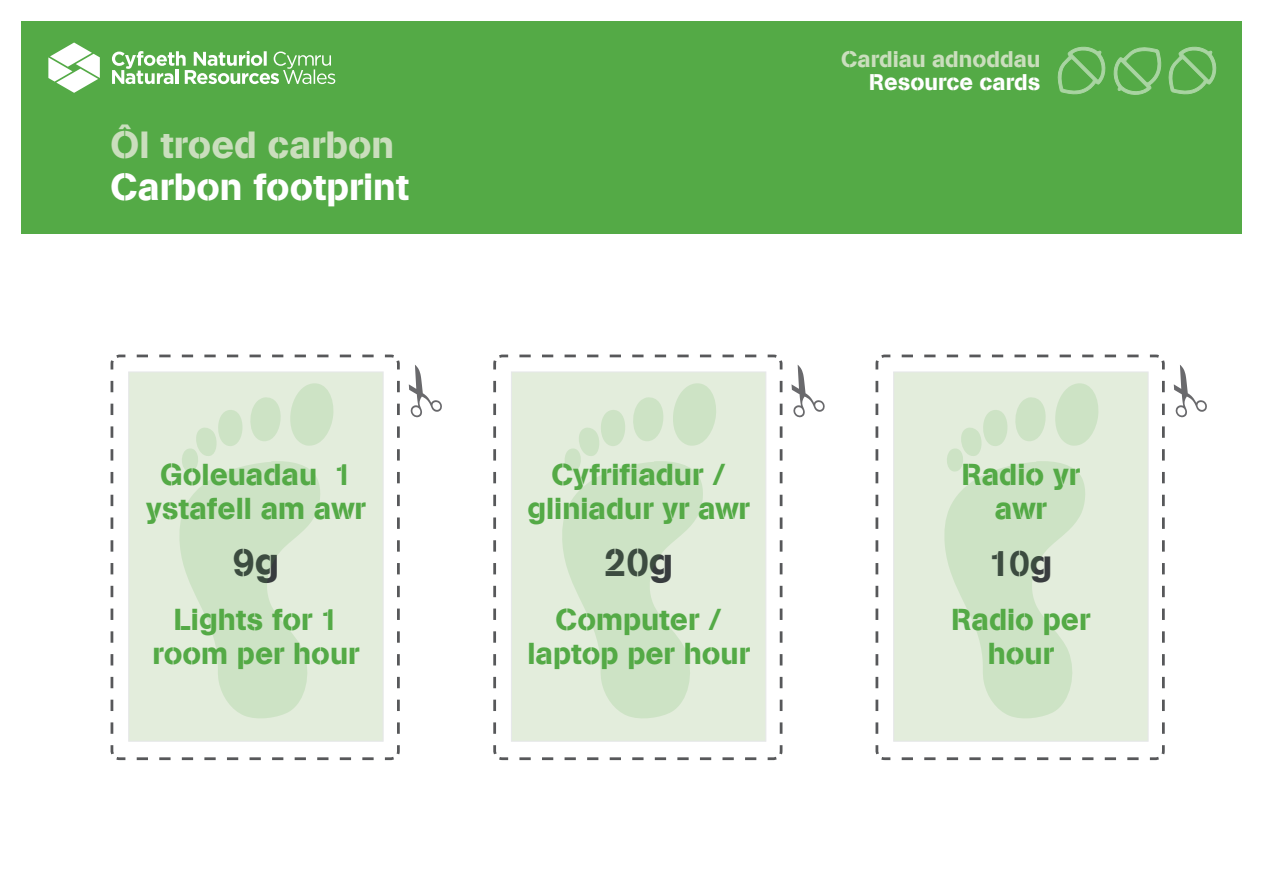
<style>
.page{position:relative;width:1263px;height:893px;background:#fff}
.page>*{position:absolute;margin:0;border:0;box-sizing:border-box;transform-origin:0 0}
.t1{font:39px "AG Book Stencil";color:#383c3f}
.t2{font:37.5px "AG Book Stencil";color:#fff}
.t3{font:37.5px "AG Book Stencil";color:#cadebd}
.t4{font:36px "AG Book Stencil";color:#383c3f}
.t5{font:30px/34.5px "AG Book Stencil";color:#54aa46;text-align:center}
.t6{font:22.5px "AG Book Stencil";color:#cadebd}
.t7{font:22.5px "AG Book Stencil";color:#fff}
</style>
<div class="page">
<div style="left:21px;top:21px;width:1221px;height:213px;background:#54aa46"></div>
<svg style="left:1057px;top:46px;width:160px;height:49px"></svg>
<svg style="left:48px;top:43px;width:52px;height:50px"></svg>
<svg style="left:112px;top:51px;width:223px;height:33px"></svg>
<svg style="left:110px;top:354px;width:290px;height:407px"></svg>
<svg style="left:179px;top:382px;width:156px;height:338px;background:#d7e7d0"></svg>
<svg style="left:493px;top:354px;width:290px;height:407px"></svg>
<svg style="left:561px;top:382px;width:156px;height:338px;background:#d7e7d0"></svg>
<svg style="left:875px;top:354px;width:290px;height:407px"></svg>
<svg style="left:943px;top:382px;width:157px;height:338px;background:#d7e7cf"></svg>
<svg style="left:397px;top:361px;width:3px;height:373px"></svg>
<svg style="left:780px;top:361px;width:3px;height:373px"></svg>
<svg style="left:1162px;top:361px;width:3px;height:373px"></svg>
<p class="t3" style="left:111px;top:123px;width:285px">Ôl troed carbon</p>
<p class="t2" style="left:111px;top:165px;width:300px">Carbon footprint</p>
<p class="t5" style="left:146px;top:457px;width:221px">Goleuadau 1 ystafell am awr</p>
<h1 class="t1" style="left:233px;top:539px;width:48px">9g</h1>
<p class="t5" style="left:152px;top:602px;width:208px">Lights for 1 room per hour</p>
<p class="t6" style="left:841px;top:46px;width:201px">Cardiau adnoddau</p>
<p class="t7" style="left:869px;top:69px;width:173px">Resource cards</p>
<p class="t5" style="left:527px;top:457px;width:224px">Cyfrifiadur / gliniadur yr awr</p>
<h1 class="t1" style="left:604px;top:539px;width:71px">20g</h1>
<p class="t5" style="left:527px;top:602px;width:224px">Computer / laptop per hour</p>
<p class="t5" style="left:962px;top:457px;width:120px">Radio yr awr</p>
<p class="t4" style="left:989px;top:542px;width:64px">10g</p>
<p class="t5" style="left:951px;top:602px;width:140px">Radio per hour</p>
</div>
